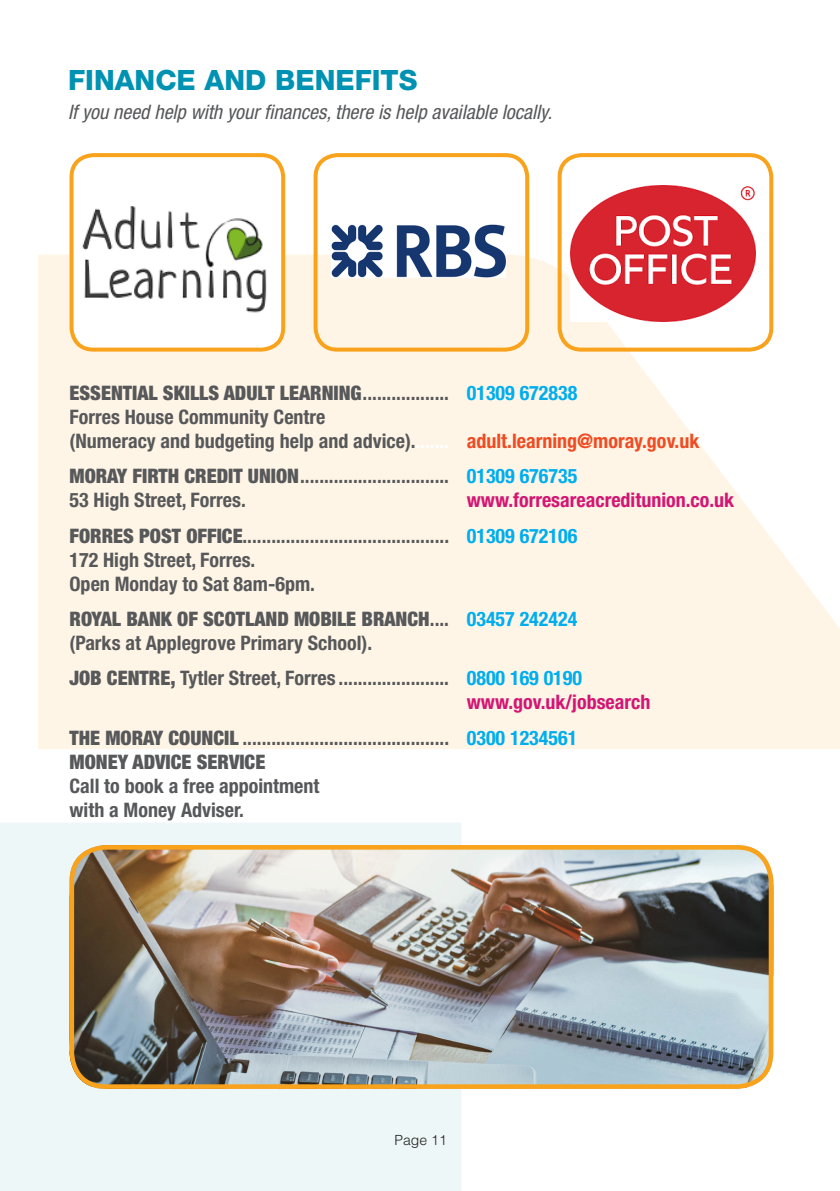
<style>
.page{position:relative;width:840px;height:1191px;background:#fff}
.page>*{position:absolute;margin:0;border:0;box-sizing:border-box;transform-origin:0 0}
.t1{font:800 28px "Helvetica Neue";color:#0092b3}
.BodyTextParaSpacing{font:700 condensed 20px "Helvetica Neue";color:#57585a}
.Body_Text{font:700 condensed 20px "Helvetica Neue";color:#57585a}
.BodyTextParaSpacing-2{font:900 condensed 20px "Helvetica Neue";color:#57585a}
.Descriptors{font:italic condensed 20px "Helvetica Neue";color:#57585a}
.Body_Text-2{font:700 condensed 20px "Helvetica Neue";color:#d31673}
.Body_Text-3{font:900 condensed 20px "Helvetica Neue";color:#57585a}
.t2{font:300 14px "Helvetica";color:#231f20}
.s1{font-weight:700}
.s2{font-weight:700;color:#00aeef}
.s3{color:#fff}
.s4{color:#f04b23}
.s5{font-weight:900}
.s6{color:#00aeef}
</style>
<div class="page">
<svg style="left:38px;top:254px;width:801px;height:495px;background:#fef6e8"></svg>
<div style="left:0;top:823px;width:461px;height:368px;background:#eef7f7"></div>
<img style="left:69px;top:155px;width:216px;height:196px">
<div style="left:69px;top:153px;width:216px;height:198px;border:4px solid #f9a21c;border-radius:22px"></div>
<img style="left:331px;top:225px;width:174px;height:52px">
<div style="left:313px;top:153px;width:216px;height:198px;border:4px solid #f9a21c;border-radius:22px"></div>
<img style="left:570px;top:185px;width:185px;height:137px">
<div style="left:557px;top:153px;width:215px;height:198px;border:4px solid #f9a21c;border-radius:22px"></div>
<img style="left:69px;top:845px;width:703px;height:244px">
<div style="left:69px;top:845px;width:703px;height:244px;border:5px solid #f9a21c;border-radius:34px"></div>
<p class="t1" style="left:68px;top:63px;width:350px">FINANCE AND BENEFITS</p>
<p class="Descriptors" style="left:68px;top:101px;width:485px">If you need help with your finances, there is help available locally.</p>
<p class="BodyTextParaSpacing-2" style="left:69px;top:380px;width:509px">ESSENTIAL SKILLS ADULT LEARNING<span class="s1">..................</span> <span class="s2">01309 672838</span></p>
<p class="Body_Text" style="left:69px;top:404px;width:257px">Forres House Community Centre</p>
<p class="Body_Text" style="left:69px;top:428px;width:631px">(Numeracy and budgeting help and advice).<span class="s3">.......</span> <span class="s4">adult.learning@moray.gov.uk</span></p>
<p class="BodyTextParaSpacing" style="left:69px;top:464px;width:509px"><span class="s5">MORAY FIRTH CREDIT UNION</span>............................... <span class="s6">01309 676735</span></p>
<p class="Body_Text" style="left:69px;top:488px;width:178px">53 High Street, Forres.</p>
<p class="Body_Text-2" style="left:466px;top:488px;width:269px">www.forresareacreditunion.co.uk</p>
<p class="BodyTextParaSpacing" style="left:69px;top:523px;width:509px"><span class="s5">FORRES POST OFFICE</span>........................................... <span class="s6">01309 672106</span></p>
<p class="Body_Text" style="left:69px;top:547px;width:187px">172 High Street, Forres.</p>
<p class="Body_Text" style="left:69px;top:571px;width:247px">Open Monday to Sat 8am-6pm.</p>
<p class="BodyTextParaSpacing-2" style="left:69px;top:606px;width:509px">ROYAL BANK OF SCOTLAND MOBILE BRANCH<span class="s1">....</span> <span class="s2">03457 242424</span></p>
<p class="BodyTextParaSpacing" style="left:69px;top:630px;width:304px">(Parks at Applegrove Primary School).</p>
<p class="BodyTextParaSpacing" style="left:69px;top:666px;width:514px"><span class="s5">JOB CENTRE,</span> Tytler Street, Forres ....................... <span class="s6">0800 169 0190</span></p>
<p class="Body_Text-2" style="left:466px;top:690px;width:185px">www.gov.uk/jobsearch</p>
<p class="BodyTextParaSpacing" style="left:69px;top:725px;width:509px"><span class="s5">THE MORAY COUNCIL</span> ........................................... <span class="s6">0300 1234561</span></p>
<p class="Body_Text-3" style="left:69px;top:749px;width:197px">MONEY ADVICE SERVICE</p>
<p class="Body_Text" style="left:69px;top:773px;width:251px">Call to book a free appointment</p>
<p class="Body_Text" style="left:69px;top:797px;width:176px">with a Money Adviser.</p>
<p class="t2" style="left:394px;top:1131px;width:54px">Page 11</p>
</div>
